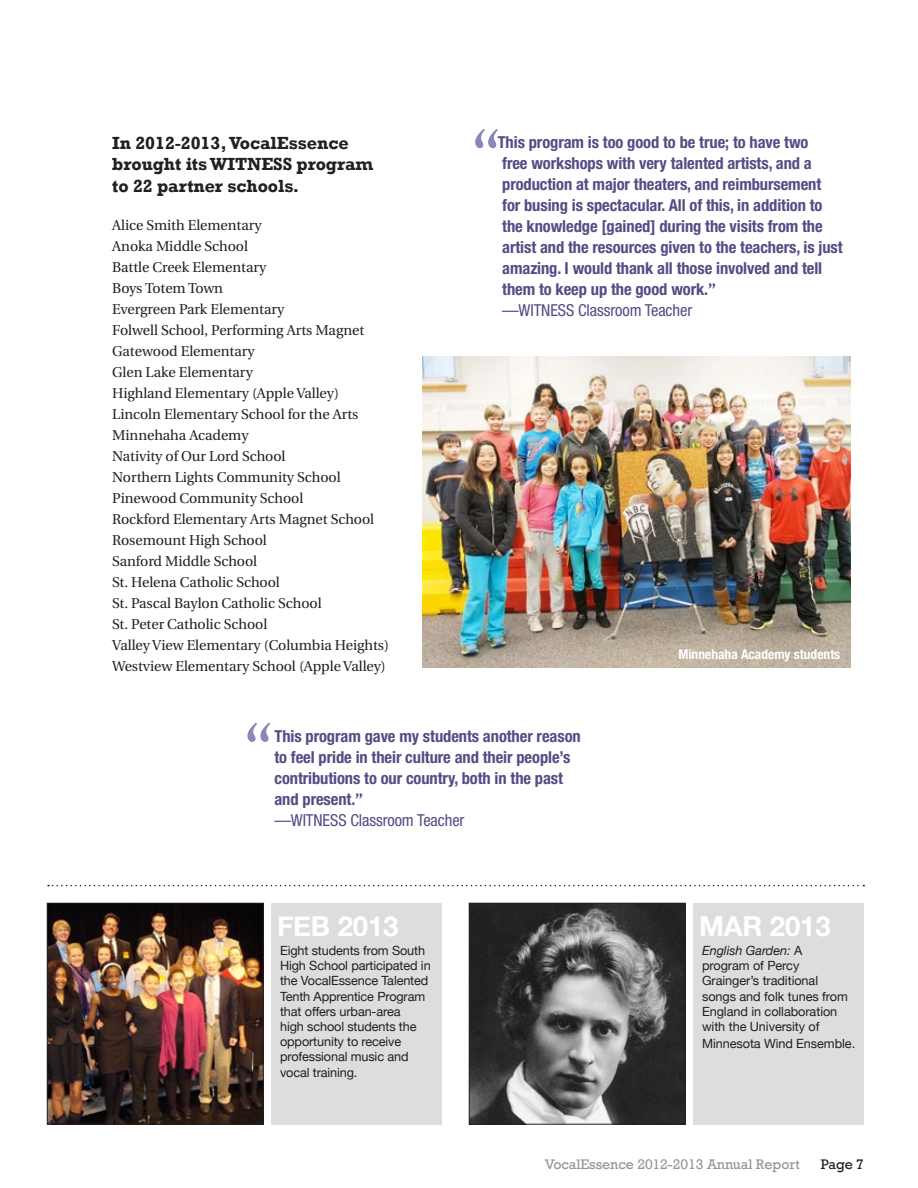
<style>
.page{position:relative;width:918px;height:1188px;background:#fff}
.page>*{position:absolute;margin:0;border:0;box-sizing:border-box;transform-origin:0 0}
.t1{font:700 27.6px "Helvetica Neue";letter-spacing:-.005em;color:#fff}
.t2{font:700 18px/21.6px "Rockwell";letter-spacing:-.005em;color:#231f20}
.t3{font:700 condensed 16.5px/21px "Helvetica Neue";letter-spacing:-.005em;color:#524d85}
.t4{font:14.25px/21px "Utopia";letter-spacing:-.005em;color:#231f20}
.t5{font:14.25px "Rockwell";letter-spacing:-.005em;color:#939598}
.t6{font:14.25px "Rockwell";color:#231f20}
.t7{font:700 condensed 13.5px "Helvetica Neue";color:#fff}
.t8{font:12.75px/15.3px "Helvetica Neue";letter-spacing:-.01em;color:#231f20}
.s1{font-family:"Utopia";font-stretch:normal}
.s2{font-weight:400}
.s3{font-style:italic}
</style>
<div class="page">
<svg style="left:48px;top:885px;width:816px;height:1px"></svg>
<img style="left:422px;top:356px;width:428px;height:312px">
<svg style="left:475px;top:129px;width:23px;height:19px"></svg>
<svg style="left:247px;top:723px;width:23px;height:19px"></svg>
<img style="left:49px;top:905px;width:212px;height:217px">
<div style="left:47px;top:903px;width:216px;height:221px;border:1px solid #231f20"></div>
<div style="left:271px;top:903px;width:171px;height:221px;background:#dcddde"></div>
<img style="left:471px;top:905px;width:212px;height:217px">
<div style="left:469px;top:903px;width:216px;height:221px;border:1px solid #231f20"></div>
<div style="left:693px;top:903px;width:171px;height:221px;background:#dcddde"></div>
<p class="t2" style="left:112px;top:132px;width:262px">In 2012-2013, VocalEssence brought its WITNESS program to 22 partner schools.</p>
<p class="t4" style="left:112px;top:215px;width:278px">Alice Smith Elementary<br>Anoka Middle School<br>Battle Creek Elementary<br>Boys Totem Town<br>Evergreen Park Elementary<br>Folwell School, Performing Arts Magnet<br>Gatewood Elementary<br>Glen Lake Elementary<br>Highland Elementary (Apple Valley)<br>Lincoln Elementary School for the Arts<br>Minnehaha Academy<br>Nativity of Our Lord School<br>Northern Lights Community School<br>Pinewood Community School<br>Rockford Elementary Arts Magnet School<br>Rosemount High School<br>Sanford Middle School<br>St. Helena Catholic School<br>St. Pascal Baylon Catholic School<br>St. Peter Catholic School<br>Valley View Elementary (Columbia Heights)<br>Westview Elementary School (Apple Valley)</p>
<p class="t3" style="left:498px;top:132px;width:346px">This program is too good to be true; to have two<br>free workshops with very talented artists, and a production at major theaters, and reimbursement<br>for busing is spectacular. All of this, in addition to the knowledge [gained] during the visits from the artist and the resources given to the teachers, is just amazing. I would thank all those involved and tell them to keep up the good work.<span class="s1">”<br></span><span class="s2">—WITNESS Classroom Teacher</span></p>
<p class="t7" style="left:678px;top:646px;width:163px">Minnehaha Academy students</p>
<p class="t3" style="left:274px;top:725px;width:308px">This program gave my students another reason to feel pride in their culture and their people’s contributions to our country, both in the past and present.<span class="s1">”<br></span><span class="s2">—WITNESS Classroom Teacher</span></p>
<h1 class="t1" style="left:277px;top:901px;width:123px">FEB 2013</h1>
<p class="t8" style="left:280px;top:942px;width:152px">Eight students from South<br>High School participated in the VocalEssence Talented<br>Tenth Apprentice Program that offers urban-area<br>high school students the opportunity to receive professional music and vocal training.</p>
<h1 class="t1" style="left:699px;top:901px;width:133px">MAR 2013</h1>
<p class="t8" style="left:702px;top:942px;width:147px"><span class="s3">English Garden:</span> A program of Percy<br>Grainger’s traditional songs and folk tunes from<br>England in collaboration with the University of</p>
<p class="t8" style="left:702px;top:1035px;width:155px">Minnesota Wind Ensemble.</p>
<p class="t5" style="left:545px;top:1156px;width:256px">VocalEssence 2012-2013 Annual Report</p>
<p class="t6" style="left:821px;top:1156px;width:45px">Page 7</p>
</div>
